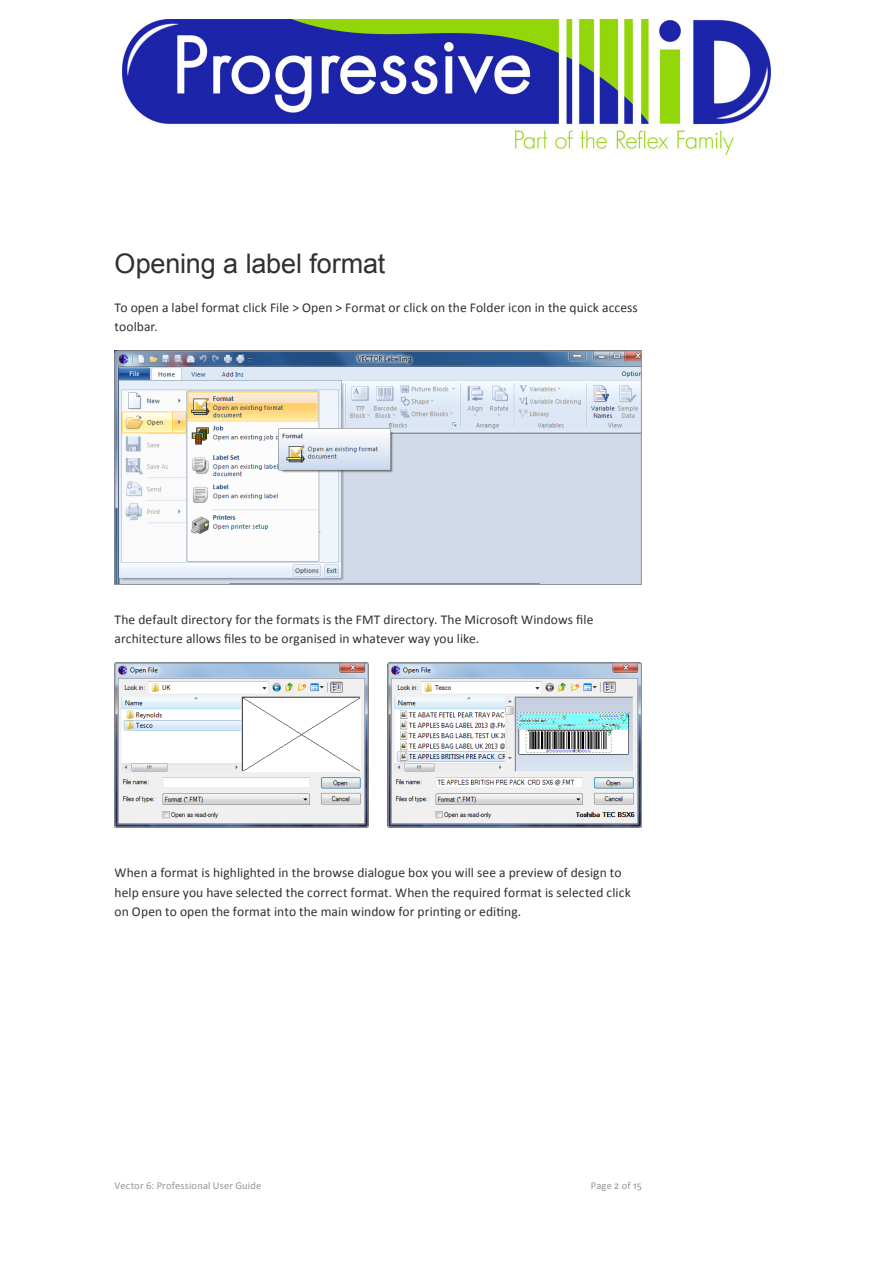
<style>
.page{position:relative;width:893px;height:1263px;background:#fff}
.page>*{position:absolute;margin:0;border:0;box-sizing:border-box;transform-origin:0 0}
.Header_2{font:27px "Arial";letter-spacing:-.005em;color:#312f30}
.t1{font:13.5px/19.5px "Calibri";letter-spacing:.005em;color:#312f30}
.t2{font:10.5px "Calibri";letter-spacing:.015em;color:#939598}
</style>
<div class="page">
<img style="left:122px;top:20px;width:649px;height:134px">
<img style="left:117px;top:353px;width:523px;height:230px">
<div style="left:115px;top:351px;width:527px;height:234px;border:1px solid #939598"></div>
<img style="left:117px;top:665px;width:249px;height:160px">
<div style="left:115px;top:663px;width:253px;height:164px;border:1px solid #939598"></div>
<img style="left:390px;top:665px;width:250px;height:160px">
<div style="left:388px;top:663px;width:254px;height:164px;border:1px solid #939598"></div>
<p class="Header_2" style="left:115px;top:246px;width:272px">Opening a label format</p>
<p class="t1" style="left:115px;top:298px;width:525px">To open a label format click File &gt; Open &gt; Format or click on the Folder icon in the quick access toolbar.</p>
<p class="t1" style="left:115px;top:610px;width:480px">The default directory for the formats is the FMT directory. The Microsoft Windows file architecture allows files to be organised in whatever way you like.</p>
<p class="t1" style="left:115px;top:863px;width:518px">When a format is highlighted in the browse dialogue box you will see a preview of design to help ensure you have selected the correct format. When the required format is selected click on Open to open the format into the main window for printing or editing.</p>
<p class="t2" style="left:115px;top:1179px;width:148px">Vector 6: Professional User Guide</p>
<p class="t2" style="left:591px;top:1179px;width:52px">Page 2 of 15</p>
</div>
